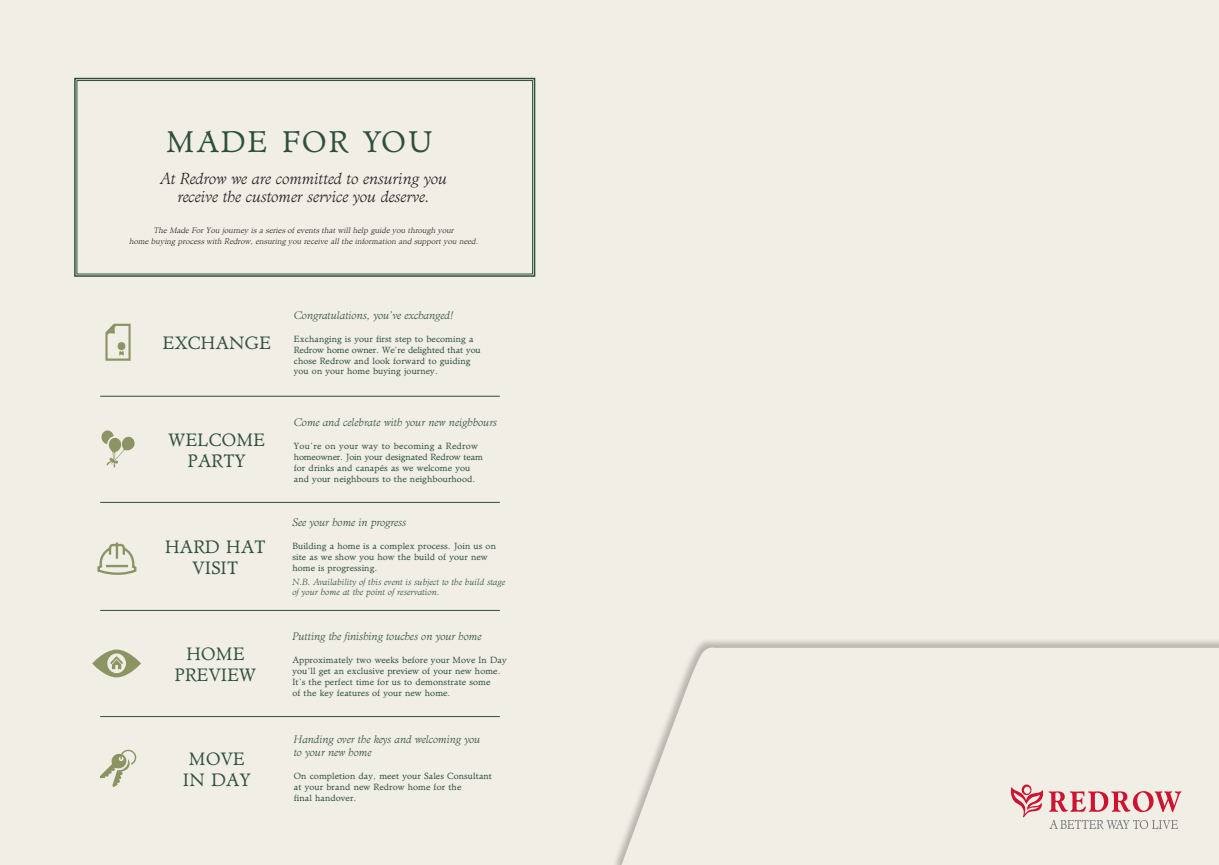
<style>
.page{position:relative;width:1219px;height:865px;background:#f0eee5}
.page>*{position:absolute;margin:0;border:0;box-sizing:border-box;transform-origin:0 0}
.t1{font:30px "Cg Administer";letter-spacing:.08em;color:#2f4f3e}
.t2{font:18px/21px "Cg Administer";letter-spacing:.02em;color:#2f4f3e;text-align:center}
.t3{font:16px/18px "Cg Administer Lt It";color:#231f20;text-align:center}
.t4{font:11px/13px "Cg Administer Lt It";color:#2f4f3e}
.t5{font:9px/10.8px "Cg Administer";letter-spacing:.01em;color:#2f4f3e}
.t6{font:9px/10px "Cg Administer Lt It";letter-spacing:.01em;color:#2f4f3e}
.t7{font:italic 8px/11px "Cg Administer Lt";letter-spacing:.01em;color:#231f20;text-align:center}
</style>
<div class="page">
<svg style="left:105px;top:324px;width:26px;height:37px"></svg>
<svg style="left:101px;top:430px;width:34px;height:38px"></svg>
<svg style="left:100px;top:749px;width:36px;height:38px"></svg>
<hr style="left:100px;top:396px;width:400px;height:1px;background:#2f4f3e">
<hr style="left:100px;top:502px;width:400px;height:1px;background:#2f4f3e">
<hr style="left:100px;top:610px;width:400px;height:1px;background:#2f4f3e">
<hr style="left:100px;top:716px;width:400px;height:1px;background:#2f4f3e">
<svg style="left:74px;top:77px;width:462px;height:200px"></svg>
<div style="left:77px;top:80px;width:456px;height:194px;border:1px solid #2f4f3e"></div>
<svg style="left:97px;top:542px;width:40px;height:33px"></svg>
<svg style="left:92px;top:649px;width:49px;height:28px"></svg>
<div style="left:613px;top:637px;width:606px;height:228px;background:#231f20;opacity:.27"></div>
<svg style="left:621px;top:645px;width:598px;height:220px"></svg>
<svg style="left:1011px;top:784px;width:170px;height:45px"></svg>
<p class="t1" style="left:166px;top:123px;width:268px">MADE FOR YOU</p>
<p class="t3" style="left:160px;top:170px;width:288px">At Redrow we are committed to ensuring you receive the customer service you deserve.</p>
<p class="t7" style="left:129px;top:224px;width:352px">The Made For You j ourney is a series of events that will help guide you through your<br>home buying process with Redrow, ensuring you receive all the information and support you need.</p>
<p class="t2" style="left:163px;top:333px;width:109px">EXCHANGE</p>
<p class="t2" style="left:169px;top:429px;width:98px">WELCOME</p>
<p class="t2" style="left:188px;top:450px;width:59px">PARTY</p>
<p class="t2" style="left:165px;top:536px;width:102px">HARD HAT</p>
<p class="t2" style="left:193px;top:557px;width:47px">VISIT</p>
<p class="t2" style="left:186px;top:643px;width:60px">HOME</p>
<p class="t2" style="left:175px;top:664px;width:83px">PREVIEW</p>
<p class="t2" style="left:183px;top:748px;width:69px">MOVE<br>IN DAY</p>
<p class="t4" style="left:294px;top:309px;width:161px">Congratulations, you’ve exchanged!</p>
<p class="t5" style="left:294px;top:334px;width:188px">Exchanging is your first step to becoming a Redrow home owner. We’re delighted that you chose Redrow and look forward to guiding you on your home buying journey.</p>
<p class="t4" style="left:294px;top:416px;width:205px">Come and celebrate with your new neighbours</p>
<p class="t5" style="left:294px;top:441px;width:191px">You’re on your way to becoming a Redrow homeowner. Join your designated Redrow team for drinks and canapés as we welcome you and your neighbours to the neighbourhood.</p>
<p class="t4" style="left:292px;top:516px;width:115px">See your home in progress</p>
<p class="t5" style="left:292px;top:541px;width:205px">Building a home is a complex process. Join us on site as we show you how the build of your new home is progressing.</p>
<p class="t6" style="left:292px;top:577px;width:214px">N.B. Availability of this event is subject to the build stage of your home at the point of reservation.</p>
<p class="t4" style="left:292px;top:630px;width:191px">Putting the finishing touches on your home</p>
<p class="t5" style="left:292px;top:655px;width:216px">Approximately two weeks before your Move In Day you’ll get an exclusive preview of your new home.<br>It’s the perfect time for us to demonstrate some<br>of the key features of your new home.</p>
<p class="t4" style="left:294px;top:733px;width:188px">Handing over the keys and welcoming you to your new home</p>
<p class="t5" style="left:294px;top:770px;width:200px">On completion day, meet your Sales Consultant at your brand new Redrow home for the<br>final handover.</p>
</div>
